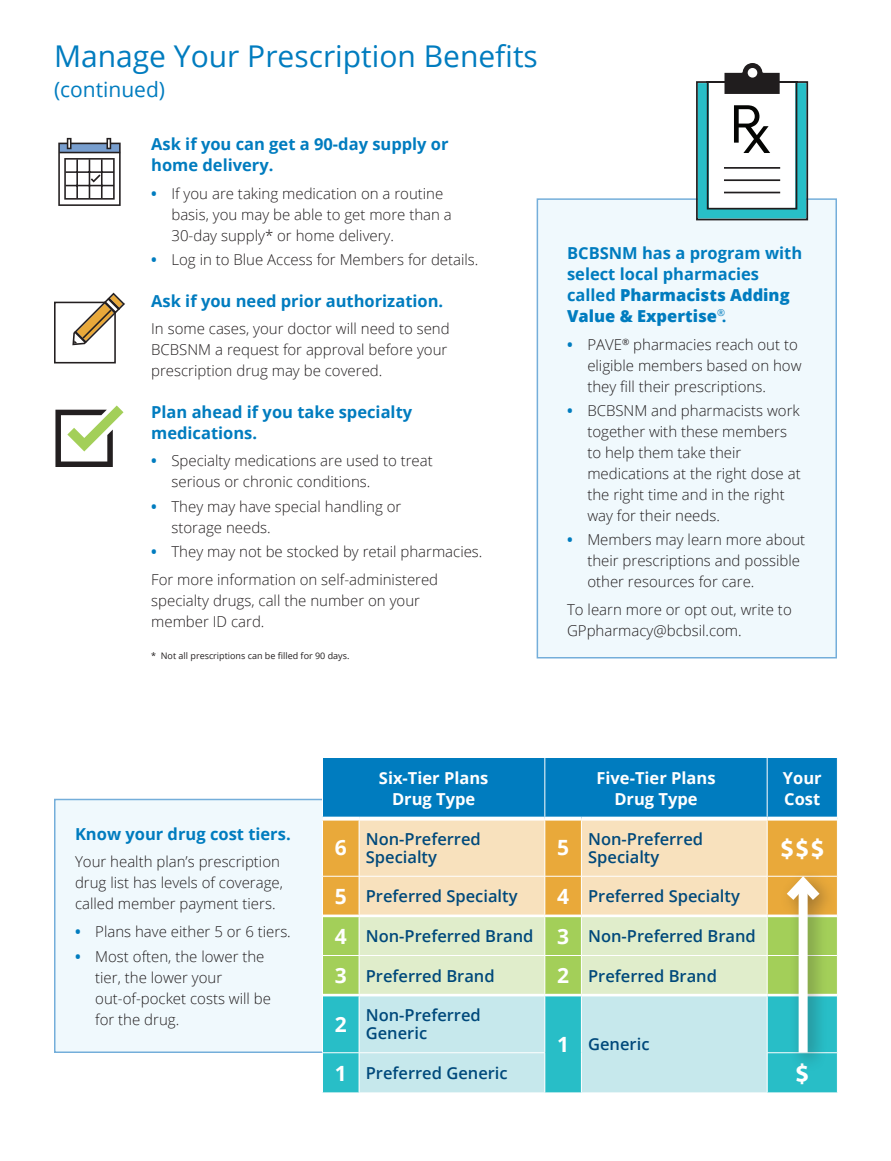
<style>
.page{position:relative;width:891px;height:1161px;background:#fff}
.page>*{position:absolute;margin:0;border:0;box-sizing:border-box;transform-origin:0 0}
.H1_lead-in__page_2{font:30px "Open Sans";color:#007cbf}
.t1{font:700 25.5px "Myriad Pro";color:#fff}
.H1_lead-in__page_2-2{font:21px "Open Sans";color:#007cbf}
.t2{font:700 21px "Open Sans";color:#fff}
.H3_heading{font:700 16.5px/21px "Open Sans";color:#007cbf}
.t3{font:600 16.5px/18px "Open Sans";color:#00497b}
.t4{font:700 16.5px/21px "Open Sans";color:#fff;text-align:center}
.P_body{font:300 15px/21px "Open Sans";color:#231f20}
.taglines{font:9px "Open Sans";color:#231f20}
.s1{font-weight:700;color:#007cbf}
.s2{font-weight:800}
</style>
<div class="page">
<div style="left:537px;top:198px;width:300px;height:460px;background:#f0f9fd;border:2px solid #74aeda"></div>
<div style="left:54px;top:799px;width:776px;height:254px;background:#f0f9fd;border:2px solid #74aeda"></div>
<svg style="left:322px;top:758px;width:515px;height:334px;background:#a8ccbe"></svg>
<svg style="left:55px;top:406px;width:69px;height:61px"></svg>
<svg style="left:58px;top:138px;width:63px;height:68px"></svg>
<hr style="left:66px;top:171px;width:48px;height:2px;background:#231f20">
<hr style="left:66px;top:185px;width:48px;height:1px;background:#231f20">
<hr style="left:76px;top:159px;width:2px;height:39px;background:#231f20">
<hr style="left:89px;top:159px;width:1px;height:39px;background:#231f20">
<hr style="left:101px;top:159px;width:2px;height:39px;background:#231f20">
<svg style="left:54px;top:293px;width:71px;height:71px"></svg>
<svg style="left:695px;top:63px;width:114px;height:158px"></svg>
<h1 class="H1_lead-in__page_2" style="left:54px;top:35px;width:485px">Manage Your Prescription Benefits</h1>
<h1 class="H1_lead-in__page_2-2" style="left:54px;top:75px;width:113px">(continued)</h1>
<h3 class="H3_heading" style="left:151px;top:133px;width:299px">Ask if you can get a 90-day supply or home delivery.</h3>
<p class="P_body" style="left:171px;top:183px;width:282px;text-indent:-20px"><span class="s1">•</span> If you are taking medication on a routine basis, you may be able to get more than a<br>30-day supply* or home delivery.</p>
<p class="P_body" style="left:151px;top:249px;width:329px"><span class="s1">•</span> Log in to Blue Access for Members for details.</p>
<h3 class="H3_heading" style="left:151px;top:290px;width:294px">Ask if you need prior authorization.</h3>
<p class="P_body" style="left:151px;top:318px;width:300px">In some cases, your doctor will need to send<br>BCBSNM a request for approval before your prescription drug may be covered.</p>
<h3 class="H3_heading" style="left:151px;top:401px;width:263px">Plan ahead if you take specialty medications.</h3>
<p class="P_body" style="left:171px;top:450px;width:263px;text-indent:-20px"><span class="s1">•</span> Specialty medications are used to treat serious or chronic conditions.</p>
<p class="P_body" style="left:171px;top:495px;width:232px;text-indent:-20px"><span class="s1">•</span> They may have special handling or storage needs.</p>
<p class="P_body" style="left:151px;top:541px;width:333px"><span class="s1">•</span> They may not be stocked by retail pharmacies.</p>
<p class="P_body" style="left:151px;top:568px;width:289px">For more information on self-administered specialty drugs, call the number on your member ID card.</p>
<p class="taglines" style="left:151px;top:649px;width:200px">* Not all prescriptions can be filled for 90 days.</p>
<h3 class="H3_heading" style="left:567px;top:242px;width:237px">BCBSNM has a program with select local pharmacies called <span class="s2">Pharmacists Adding<br>Value &amp; Expertise</span><sup>®</sup>.</h3>
<p class="P_body" style="left:587px;top:333px;width:216px;text-indent:-20px"><span class="s1">•</span> PAVE<sup>®</sup> pharmacies reach out to eligible members based on how they fill their prescriptions.</p>
<p class="P_body" style="left:587px;top:400px;width:215px;text-indent:-20px"><span class="s1">•</span> BCBSNM and pharmacists work together with these members to help them take their medications at the right dose at the right time and in the right way for their needs.</p>
<p class="P_body" style="left:587px;top:529px;width:219px;text-indent:-20px"><span class="s1">•</span> Members may learn more about their prescriptions and possible other resources for care.</p>
<p class="P_body" style="left:567px;top:599px;width:226px">To learn more or opt out, write to<br>GPpharmacy@bcbsil.com.</p>
<h3 class="H3_heading" style="left:75px;top:823px;width:217px">Know your drug cost tiers.</h3>
<p class="P_body" style="left:75px;top:851px;width:210px">Your health plan’s prescription drug list has levels of coverage, called member payment tiers.</p>
<p class="P_body" style="left:75px;top:921px;width:217px"><span class="s1">•</span> Plans have either 5 or 6 tiers.</p>
<p class="P_body" style="left:95px;top:945px;width:177px;text-indent:-20px"><span class="s1">•</span> Most often, the lower the tier, the lower your out-of-pocket costs will be for the drug.</p>
<p class="t4" style="left:379px;top:767px;width:111px">Six-Tier Plans<br>Drug Type</p>
<p class="t4" style="left:596px;top:767px;width:121px">Five-Tier Plans<br>Drug Type</p>
<p class="t4" style="left:783px;top:767px;width:40px;text-align:left">Your<br>Cost</p>
<p class="t2" style="left:335px;top:833px;width:13px">6</p>
<p class="t3" style="left:366px;top:829px;width:117px">Non-Preferred<br>Specialty</p>
<p class="t2" style="left:557px;top:833px;width:13px">5</p>
<p class="t3" style="left:588px;top:829px;width:117px">Non-Preferred<br>Specialty</p>
<p class="t1" style="left:780px;top:832px;width:46px">$$$</p>
<p class="t2" style="left:335px;top:882px;width:13px">5</p>
<p class="t3" style="left:366px;top:887px;width:153px">Preferred Specialty</p>
<p class="t2" style="left:557px;top:882px;width:13px">4</p>
<p class="t3" style="left:588px;top:887px;width:153px">Preferred Specialty</p>
<p class="t2" style="left:335px;top:921px;width:13px">4</p>
<p class="t3" style="left:366px;top:927px;width:169px">Non-Preferred Brand</p>
<p class="t2" style="left:557px;top:921px;width:13px">3</p>
<p class="t3" style="left:588px;top:927px;width:169px">Non-Preferred Brand</p>
<p class="t2" style="left:335px;top:961px;width:13px">3</p>
<p class="t3" style="left:366px;top:966px;width:130px">Preferred Brand</p>
<p class="t2" style="left:557px;top:961px;width:13px">2</p>
<p class="t3" style="left:588px;top:966px;width:130px">Preferred Brand</p>
<p class="t2" style="left:335px;top:1010px;width:13px">2</p>
<p class="t3" style="left:366px;top:1006px;width:117px">Non-Preferred<br>Generic</p>
<p class="t2" style="left:557px;top:1029px;width:13px">1</p>
<p class="t3" style="left:588px;top:1035px;width:63px">Generic</p>
<p class="t2" style="left:335px;top:1058px;width:13px">1</p>
<p class="t3" style="left:366px;top:1064px;width:143px">Preferred Generic</p>
<p class="t1" style="left:795px;top:1057px;width:16px">$</p>
</div>
